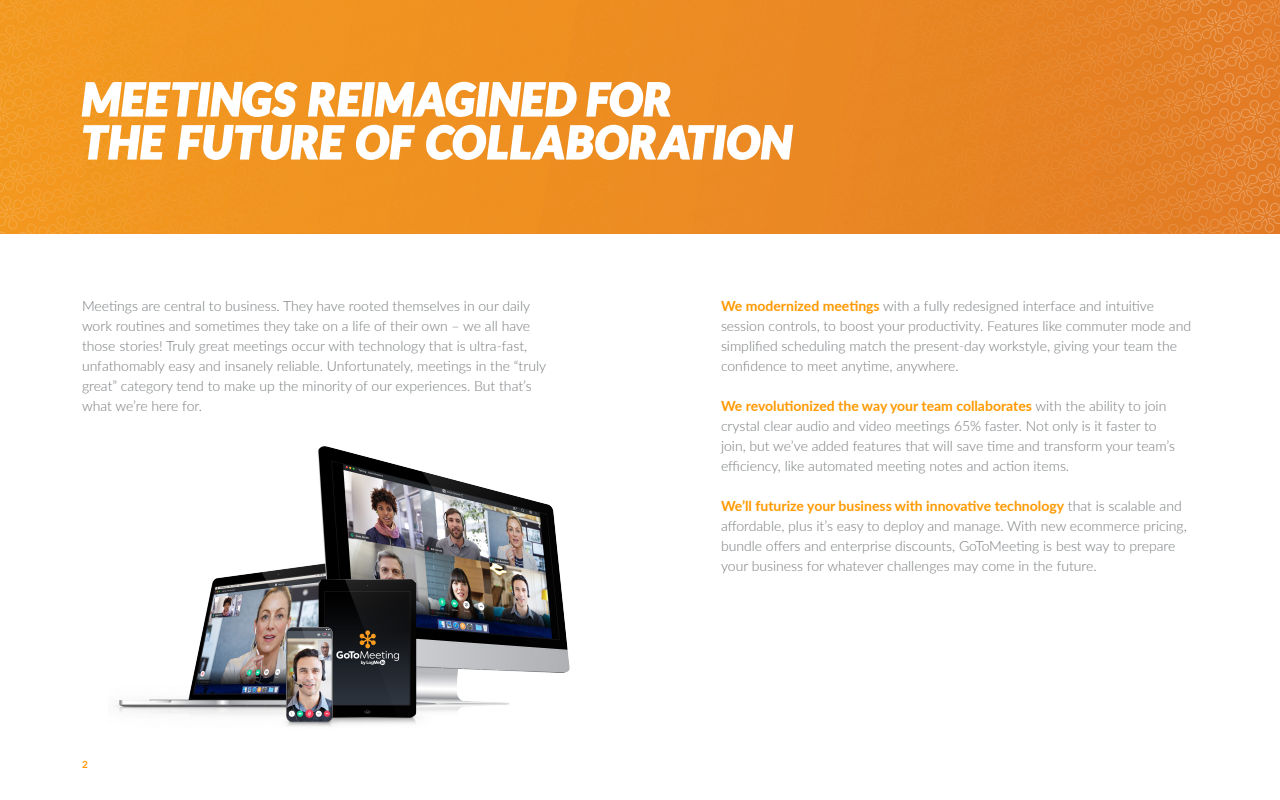
<style>
.page{position:relative;width:1280px;height:800px;background:#fff}
.page>*{position:absolute;margin:0;border:0;box-sizing:border-box;transform-origin:0 0}
.t1{font:800 60px/43px "Kick Some";color:#fff}
.Body{font:300 14px/20px "Lato";color:#75787b}
.t2{font:700 10px "Lato";color:#ff9800}
.s1{font-weight:700;color:#f90}
</style>
<div class="page">
<svg style="left:0;top:0;width:1280px;height:233px;background:#eb8c23"></svg>
<img style="left:115px;top:446px;width:455px;height:281px">
<h3 class="t1" style="left:82px;top:76px;width:712px">MEETINGS REIMAGINED FOR<br>THE FUTURE OF COLLABORATION</h3>
<p class="Body" style="left:82px;top:296px;width:466px">Meetings are central to business. They have rooted themselves in our daily work routines and sometimes they take on a life of their own – we all have those stories! Truly great meetings occur with technology that is ultra-fast, unfathomably easy and insanely reliable. Unfortunately, meetings in the “truly great” category tend to make up the minority of our experiences. But that’s what we’re here for.</p>
<p class="t2" style="left:82px;top:757px;width:7px">2</p>
<p class="Body" style="left:721px;top:296px;width:472px"><span class="s1">We modernized meetings</span> with a fully redesigned interface and intuitive session controls, to boost your productivity. Features like commuter mode and simplified scheduling match the present-day workstyle, giving your team the confidence to meet anytime, anywhere.</p>
<p class="Body" style="left:721px;top:396px;width:456px"><span class="s1">We revolutionized the way your team collaborates</span> with the ability to join crystal clear audio and video meetings 65% faster. Not only is it faster to join, but we’ve added features that will save time and transform your team’s efficiency, like automated meeting notes and action items.</p>
<p class="Body" style="left:721px;top:496px;width:467px"><span class="s1">We’ll futurize your business with innovative technology</span> that is scalable and affordable, plus it’s easy to deploy and manage. With new ecommerce pricing, bundle offers and enterprise discounts, GoToMeeting is best way to prepare your business for whatever challenges may come in the future.</p>
</div>
